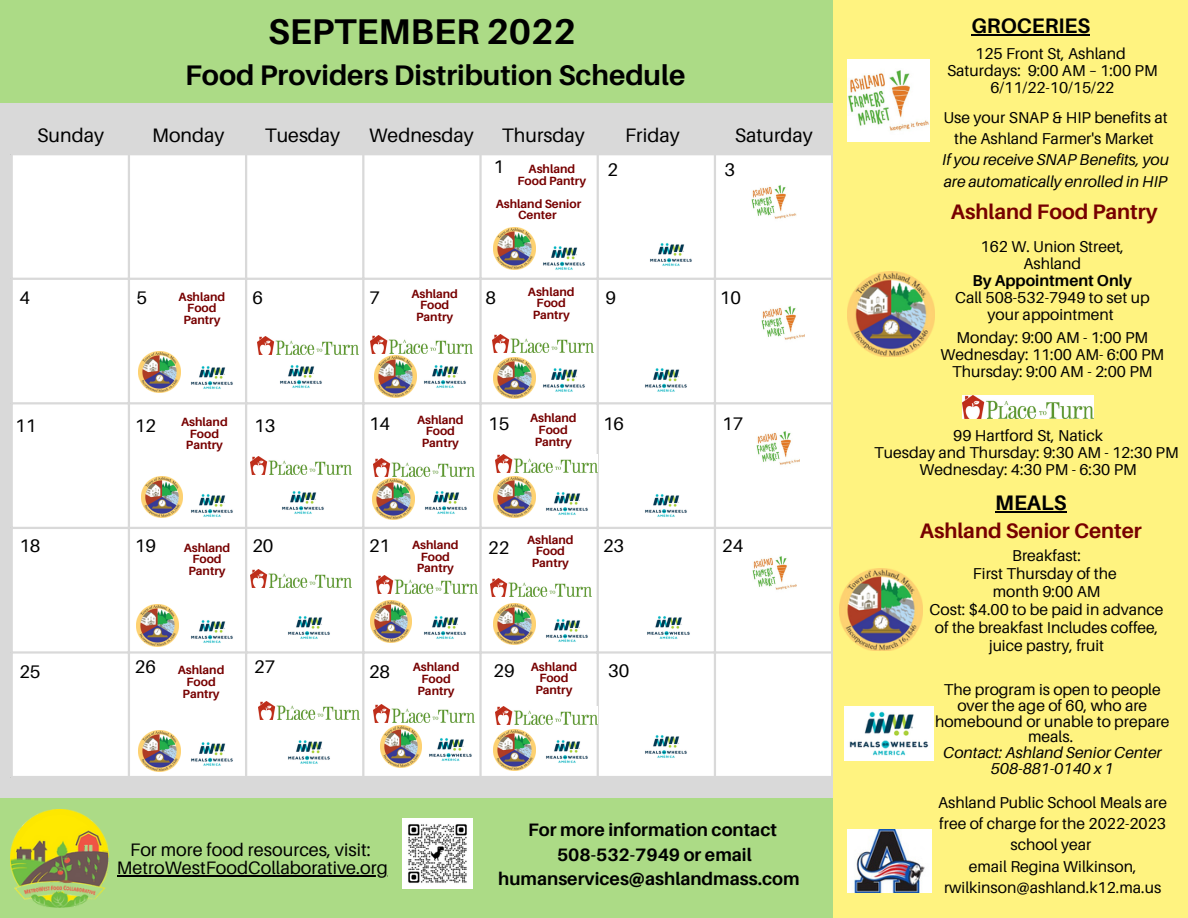
<style>
.page{position:relative;width:1188px;height:918px;background:#d9d9d9}
.page>*{position:absolute;margin:0;border:0;box-sizing:border-box;transform-origin:0 0}
.t1{font:700 35.7px "Aileron";color:#000}
.t2{font:700 28.35px "Aileron";color:#000}
.t3{font:700 21px "Aileron";color:#700}
.t4{font:700 21px "Aileron";color:#000}
.t5{font:19.5px "Aileron";color:#000}
.t6{font:18.15px "Aileron";color:#000}
.t7{font:700 18px "Aileron";color:#000}
.t8{font:18px/18px "Aileron";color:#000;text-align:center}
.t9{font:15.75px/16.8px "Aileron";color:#000;text-align:center}
.t10{font:italic 15.75px/15.8px "Aileron";color:#000;text-align:center}
.t11{font:700 15.75px "Aileron";color:#000}
.t12{font:700 12px/11.6px "Aileron";color:#700;text-align:center}
</style>
<div class="page">
<div style="left:0;top:0;width:834px;height:102px;background:#acdb86"></div>
<div style="left:0;top:798px;width:834px;height:120px;background:#acdb86"></div>
<div style="left:13px;top:155px;width:818px;height:621px;background:#fff"></div>
<hr style="left:128px;top:155px;width:2px;height:621px;background:#d9d9d9">
<hr style="left:245px;top:155px;width:2px;height:621px;background:#d9d9d9">
<hr style="left:362px;top:155px;width:2px;height:621px;background:#d9d9d9">
<hr style="left:479px;top:155px;width:3px;height:621px;background:#d9d9d9">
<hr style="left:597px;top:155px;width:2px;height:621px;background:#d9d9d9">
<hr style="left:714px;top:155px;width:2px;height:621px;background:#d9d9d9">
<hr style="left:11px;top:278px;width:822px;height:2px;background:#d9d9d9">
<hr style="left:11px;top:402px;width:822px;height:2px;background:#d9d9d9">
<hr style="left:11px;top:527px;width:822px;height:2px;background:#d9d9d9">
<hr style="left:11px;top:651px;width:822px;height:3px;background:#d9d9d9">
<div style="left:833px;top:0;width:355px;height:918px;background:#fff380"></div>
<hr style="left:971px;top:34px;width:119px;height:1px;background:#000">
<hr style="left:995px;top:511px;width:72px;height:2px;background:#000">
<img style="left:11px;top:809px;width:97px;height:98px">
<hr style="left:117px;top:876px;width:271px;height:1px;background:#000">
<img style="left:845px;top:706px;width:88px;height:54px">
<img style="left:648px;top:241px;width:47px;height:28px">
<img style="left:541px;top:244px;width:47px;height:28px">
<img style="left:642px;top:366px;width:48px;height:28px">
<img style="left:541px;top:366px;width:47px;height:28px">
<img style="left:421px;top:362px;width:48px;height:28px">
<img style="left:423px;top:488px;width:47px;height:28px">
<img style="left:543px;top:489px;width:47px;height:28px">
<img style="left:188px;top:364px;width:48px;height:28px">
<img style="left:188px;top:491px;width:48px;height:28px">
<img style="left:188px;top:617px;width:48px;height:28px">
<img style="left:421px;top:614px;width:48px;height:28px">
<img style="left:427px;top:736px;width:47px;height:28px">
<img style="left:188px;top:740px;width:48px;height:28px">
<img style="left:645px;top:614px;width:47px;height:28px">
<img style="left:543px;top:616px;width:47px;height:29px">
<img style="left:286px;top:738px;width:47px;height:28px">
<img style="left:286px;top:613px;width:47px;height:28px">
<img style="left:279px;top:488px;width:47px;height:28px">
<img style="left:277px;top:362px;width:48px;height:28px">
<img style="left:642px;top:491px;width:48px;height:28px">
<img style="left:848px;top:59px;width:82px;height:83px">
<img style="left:848px;top:271px;width:87px;height:86px">
<img style="left:839px;top:569px;width:83px;height:82px">
<img style="left:752px;top:180px;width:45px;height:45px">
<img style="left:761px;top:300px;width:44px;height:45px">
<img style="left:756px;top:425px;width:44px;height:45px">
<img style="left:752px;top:551px;width:44px;height:45px">
<img style="left:139px;top:351px;width:42px;height:42px">
<img style="left:141px;top:476px;width:42px;height:42px">
<img style="left:136px;top:605px;width:42px;height:41px">
<img style="left:139px;top:730px;width:42px;height:42px">
<img style="left:375px;top:356px;width:42px;height:41px">
<img style="left:373px;top:478px;width:41px;height:42px">
<img style="left:370px;top:601px;width:42px;height:41px">
<img style="left:380px;top:726px;width:42px;height:41px">
<img style="left:494px;top:228px;width:41px;height:41px">
<img style="left:494px;top:357px;width:41px;height:42px">
<img style="left:494px;top:476px;width:41px;height:42px">
<img style="left:494px;top:603px;width:41px;height:42px">
<img style="left:494px;top:729px;width:41px;height:42px">
<img style="left:543px;top:737px;width:48px;height:28px">
<img style="left:642px;top:732px;width:48px;height:28px">
<img style="left:848px;top:830px;width:83px;height:63px">
<img style="left:403px;top:819px;width:69px;height:69px">
<img style="left:962px;top:396px;width:132px;height:22px">
<img style="left:257px;top:337px;width:102px;height:18px">
<img style="left:371px;top:336px;width:101px;height:18px">
<img style="left:493px;top:334px;width:101px;height:18px">
<img style="left:496px;top:454px;width:101px;height:18px">
<img style="left:373px;top:459px;width:101px;height:18px">
<img style="left:251px;top:456px;width:101px;height:18px">
<img style="left:251px;top:570px;width:101px;height:18px">
<img style="left:377px;top:575px;width:101px;height:18px">
<img style="left:490px;top:579px;width:101px;height:18px">
<img style="left:496px;top:706px;width:101px;height:18px">
<img style="left:373px;top:704px;width:101px;height:18px">
<img style="left:259px;top:702px;width:101px;height:18px">
<h1 class="t1" style="left:268px;top:9px;width:309px">SEPTEMBER 2022</h1>
<h2 class="t2" style="left:185px;top:57px;width:502px">Food Providers Distribution Schedule</h2>
<p class="t5" style="left:37px;top:123px;width:68px">Sunday</p>
<p class="t5" style="left:152px;top:123px;width:74px">Monday</p>
<p class="t5" style="left:265px;top:123px;width:77px">Tuesday</p>
<p class="t5" style="left:369px;top:123px;width:106px">Wednesday</p>
<p class="t5" style="left:502px;top:123px;width:84px">Thursday</p>
<p class="t5" style="left:625px;top:123px;width:56px">Friday</p>
<p class="t5" style="left:735px;top:123px;width:80px">Saturday</p>
<p class="t6" style="left:494px;top:156px;width:12px">1</p>
<p class="t12" style="left:518px;top:163px;width:70px">Ashland<br>Food Pantry</p>
<p class="t12" style="left:496px;top:197px;width:87px">Ashland Senior<br>Center</p>
<p class="t6" style="left:608px;top:158px;width:12px">2</p>
<p class="t6" style="left:725px;top:158px;width:12px">3</p>
<p class="t12" style="left:411px;top:287px;width:48px">Ashland<br>Food<br>Pantry</p>
<p class="t6" style="left:19px;top:286px;width:12px">4</p>
<p class="t6" style="left:136px;top:286px;width:12px">5</p>
<p class="t6" style="left:252px;top:286px;width:12px">6</p>
<p class="t6" style="left:370px;top:286px;width:12px">7</p>
<p class="t6" style="left:485px;top:286px;width:12px">8</p>
<p class="t12" style="left:179px;top:290px;width:48px">Ashland<br>Food<br>Pantry</p>
<p class="t12" style="left:528px;top:285px;width:48px">Ashland<br>Food<br>Pantry</p>
<p class="t6" style="left:605px;top:286px;width:12px">9</p>
<p class="t6" style="left:720px;top:286px;width:23px">10</p>
<p class="t12" style="left:530px;top:412px;width:48px">Ashland<br>Food<br>Pantry</p>
<p class="t12" style="left:417px;top:413px;width:48px">Ashland<br>Food<br>Pantry</p>
<p class="t12" style="left:181px;top:416px;width:48px">Ashland<br>Food<br>Pantry</p>
<p class="t6" style="left:15px;top:414px;width:23px">11</p>
<p class="t6" style="left:135px;top:414px;width:23px">12</p>
<p class="t6" style="left:254px;top:414px;width:23px">13</p>
<p class="t6" style="left:369px;top:413px;width:23px">14</p>
<p class="t6" style="left:488px;top:413px;width:23px">15</p>
<p class="t6" style="left:603px;top:413px;width:23px">16</p>
<p class="t6" style="left:722px;top:413px;width:23px">17</p>
<p class="t12" style="left:527px;top:534px;width:48px">Ashland<br>Food<br>Pantry</p>
<p class="t6" style="left:19px;top:535px;width:23px">18</p>
<p class="t6" style="left:135px;top:535px;width:23px">19</p>
<p class="t6" style="left:252px;top:535px;width:23px">20</p>
<p class="t6" style="left:369px;top:535px;width:23px">21</p>
<p class="t6" style="left:488px;top:536px;width:23px">22</p>
<p class="t6" style="left:603px;top:535px;width:23px">23</p>
<p class="t6" style="left:722px;top:535px;width:23px">24</p>
<p class="t12" style="left:412px;top:539px;width:48px">Ashland<br>Food<br>Pantry</p>
<p class="t12" style="left:184px;top:542px;width:48px">Ashland<br>Food<br>Pantry</p>
<p class="t6" style="left:19px;top:660px;width:23px">25</p>
<p class="t6" style="left:135px;top:655px;width:23px">26</p>
<p class="t6" style="left:254px;top:655px;width:23px">27</p>
<p class="t6" style="left:369px;top:660px;width:23px">28</p>
<p class="t12" style="left:178px;top:664px;width:48px">Ashland<br>Food<br>Pantry</p>
<p class="t12" style="left:413px;top:661px;width:48px">Ashland<br>Food<br>Pantry</p>
<p class="t12" style="left:531px;top:661px;width:48px">Ashland<br>Food<br>Pantry</p>
<p class="t6" style="left:494px;top:660px;width:23px">29</p>
<p class="t6" style="left:608px;top:660px;width:23px">30</p>
<p class="t8" style="left:117px;top:841px;width:272px">For more food resources, visit:<br>MetroWestFoodCollaborative.org</p>
<p class="t7" style="left:528px;top:819px;width:250px">For more information contact</p>
<p class="t7" style="left:557px;top:843px;width:196px">508-532-7949 or email</p>
<p class="t7" style="left:498px;top:868px;width:303px">humanservices@ashlandmass.com</p>
<h3 class="t4" style="left:971px;top:13px;width:120px">GROCERIES</h3>
<p class="t9" style="left:947px;top:45px;width:212px">125 Front St, Ashland<br>Saturdays: 9:00 AM – 1:00 PM<br>6/11/22-10/15/22</p>
<p class="t9" style="left:944px;top:106px;width:226px;line-height:21.3px">Use your SNAP &amp; HIP benefits at the Ashland Farmer's Market</p>
<p class="t10" style="left:942px;top:149px;width:228px;line-height:21.3px;text-align:left">If you receive SNAP Benefits, you are automatically enrolled in HIP</p>
<h3 class="t3" style="left:951px;top:199px;width:208px">Ashland Food Pantry</h3>
<p class="t9" style="left:981px;top:238px;width:145px">162 W. Union Street,<br>Ashland</p>
<p class="t11" style="left:973px;top:271px;width:161px">By Appointment Only</p>
<p class="t9" style="left:955px;top:288px;width:196px">Call 508-532-7949 to set up your appointment</p>
<p class="t9" style="left:941px;top:329px;width:225px">Monday: 9:00 AM - 1:00 PM<br>Wednesday: 11:00 AM- 6:00 PM<br>Thursday: 9:00 AM - 2:00 PM</p>
<p class="t9" style="left:874px;top:427px;width:306px">99 Hartford St, Natick<br>Tuesday and Thursday: 9:30 AM - 12:30 PM<br>Wednesday: 4:30 PM - 6:30 PM</p>
<h3 class="t4" style="left:995px;top:490px;width:73px">MEALS</h3>
<h3 class="t3" style="left:920px;top:517px;width:224px">Ashland Senior Center</h3>
<p class="t9" style="left:930px;top:546px;width:236px;line-height:18px">Breakfast:<br>First Thursday of the<br>month 9:00 AM<br>Cost: $4.00 to be paid in advance of the breakfast Includes coffee, juice pastry, fruit</p>
<p class="t9" style="left:935px;top:681px;width:236px;line-height:15.8px">The program is open to people over the age of 60, who are homebound or unable to prepare meals.</p>
<p class="t10" style="left:943px;top:744px;width:220px">Contact: Ashland Senior Center<br>508-881-0140 x 1</p>
<p class="t9" style="left:938px;top:791px;width:231px;line-height:21.3px">Ashland Public School Meals are free of charge for the 2022-2023 school year<br>email Regina Wilkinson, rwilkinson@ashland.k12.ma.us</p>
</div>
